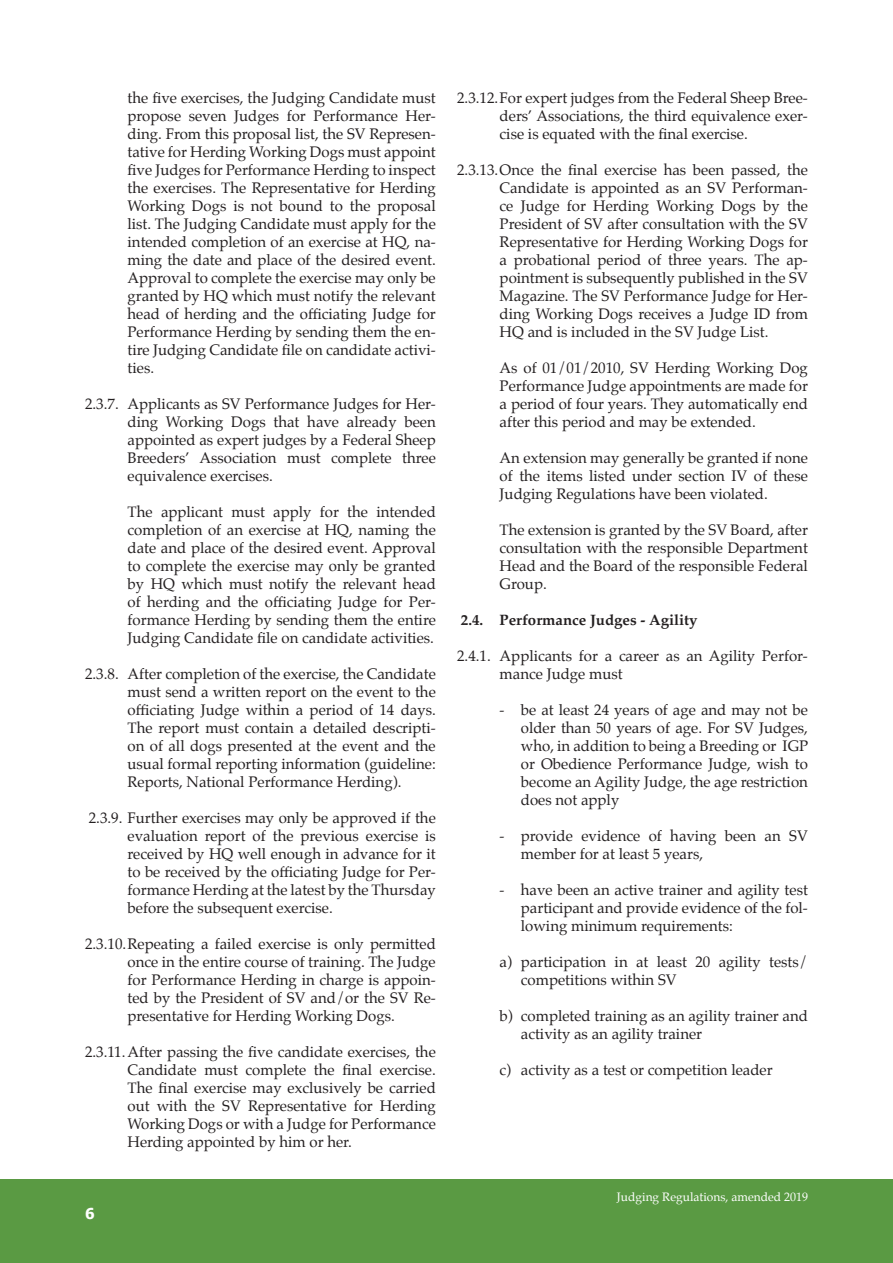
<style>
.page{position:relative;width:893px;height:1263px;background:#fff}
.page>*{position:absolute;margin:0;border:0;box-sizing:border-box;transform-origin:0 0}
.t1{font:15px/18px "Palatino";color:#231f20;text-align:justify}
.t2{font:700 15px "Palatino";color:#231f20}
.t3{font:700 15px "Tahoma";color:#fff}
.t4{font:12px "Palatino";color:#fff}
</style>
<div class="page">
<div style="left:0;top:1180px;width:893px;height:83px;background:#5a9a43"></div>
<p class="t1" style="left:128px;top:89px;width:310px">the five exercises, the Judging Candidate must propose seven Judges for Performance Her&shy;ding. From this proposal list, the SV Represen&shy;tative for Herding Working Dogs must appoint five Judges for Performance Herding to inspect the exercises. The Representative for Herding Working Dogs is not bound to the proposal list. The Judging Candidate must apply for the intended completion of an exercise at HQ, na&shy;ming the date and place of the desired event.<br>Approval to complete the exercise may only be granted by HQ which must notify the relevant head of herding and the officiating Judge for Performance Herding by sending them the en&shy;tire Judging Candidate file on candidate activi&shy;ties.</p>
<p class="t1" style="left:128px;top:395px;width:310px;text-indent:-43px">2.3.7. Applicants as SV Performance Judges for Her&shy;ding Working Dogs that have already been appointed as expert judges by a Federal Sheep Breeders’ Association must complete three equivalence exercises.</p>
<p class="t1" style="left:128px;top:503px;width:310px">The applicant must apply for the intended completion of an exercise at HQ, naming the date and place of the desired event. Approval to complete the exercise may only be granted by HQ which must notify the relevant head of herding and the officiating Judge for Per&shy;formance Herding by sending them the entire Judging Candidate file on candidate activities.</p>
<p class="t1" style="left:128px;top:665px;width:310px;text-indent:-43px">2.3.8. After completion of the exercise, the Candidate must send a written report on the event to the officiating Judge within a period of 14 days.<br>The report must contain a detailed descripti&shy;on of all dogs presented at the event and the usual formal reporting information (guideline:<br>Reports, National Performance Herding).</p>
<p class="t1" style="left:128px;top:809px;width:310px;text-indent:-39px">2.3.9. Further exercises may only be approved if the evaluation report of the previous exercise is received by HQ well enough in advance for it to be received by the officiating Judge for Per&shy;formance Herding at the latest by the Thursday before the subsequent exercise.</p>
<p class="t1" style="left:128px;top:935px;width:310px;text-indent:-43px">2.3.10.Repeating a failed exercise is only permitted once in the entire course of training. The Judge for Performance Herding in charge is appoin&shy;ted by the President of SV and/or the SV Re&shy;presentative for Herding Working Dogs.</p>
<p class="t1" style="left:128px;top:1043px;width:310px;text-indent:-43px">2.3.11.After passing the five candidate exercises, the Candidate must complete the final exercise.<br>The final exercise may exclusively be carried out with the SV Representative for Herding Working Dogs or with a Judge for Performance Herding appointed by him or her.</p>
<p class="t3" style="left:85px;top:1203px;width:11px">6</p>
<p class="t1" style="left:500px;top:89px;width:310px;text-indent:-43px">2.3.12.For expert judges from the Federal Sheep Bree&shy;ders’ Associations, the third equivalence exer&shy;cise is equated with the final exercise.</p>
<p class="t1" style="left:500px;top:161px;width:310px;text-indent:-43px">2.3.13.Once the final exercise has been passed, the Candidate is appointed as an SV Performan&shy;ce Judge for Herding Working Dogs by the President of SV after consultation with the SV Representative for Herding Working Dogs for a probational period of three years. The ap&shy;pointment is subsequently published in the SV Magazine. The SV Performance Judge for Her&shy;ding Working Dogs receives a Judge ID from HQ and is included in the SV Judge List.</p>
<p class="t1" style="left:500px;top:359px;width:310px">As of 01/01/2010, SV Herding Working Dog Performance Judge appointments are made for a period of four years. They automatically end after this period and may be extended.</p>
<p class="t1" style="left:500px;top:449px;width:310px">An extension may generally be granted if none of the items listed under section IV of these Judging Regulations have been violated.</p>
<p class="t1" style="left:500px;top:521px;width:310px">The extension is granted by the SV Board, after consultation with the responsible Department Head and the Board of the responsible Federal Group.</p>
<p class="t2" style="left:461px;top:607px;width:238px">2.4. Performance Judges - Agility</p>
<p class="t1" style="left:500px;top:647px;width:310px;text-indent:-43px">2.4.1. Applicants for a career as an Agility Perfor&shy;mance Judge must</p>
<p class="t1" style="left:521px;top:701px;width:289px;text-indent:-21px">- be at least 24 years of age and may not be older than 50 years of age. For SV Judges, who, in addition to being a Breeding or IGP or Obedience Performance Judge, wish to become an Agility Judge, the age restriction does not apply</p>
<p class="t1" style="left:521px;top:827px;width:288px;text-indent:-21px">- provide evidence of having been an SV member for at least 5 years,</p>
<p class="t1" style="left:521px;top:881px;width:289px;text-indent:-21px">- have been an active trainer and agility test participant and provide evidence of the fol&shy;lowing minimum requirements:</p>
<p class="t1" style="left:521px;top:953px;width:288px;text-indent:-21px">a) participation in at least 20 agility tests/ competitions within SV</p>
<p class="t1" style="left:521px;top:1007px;width:289px;text-indent:-21px">b) completed training as an agility trainer and activity as an agility trainer</p>
<p class="t1" style="left:500px;top:1061px;width:275px">c) activity as a test or competition leader</p>
<p class="t4" style="left:617px;top:1187px;width:193px">Judging Regulations, amended 2019</p>
</div>
